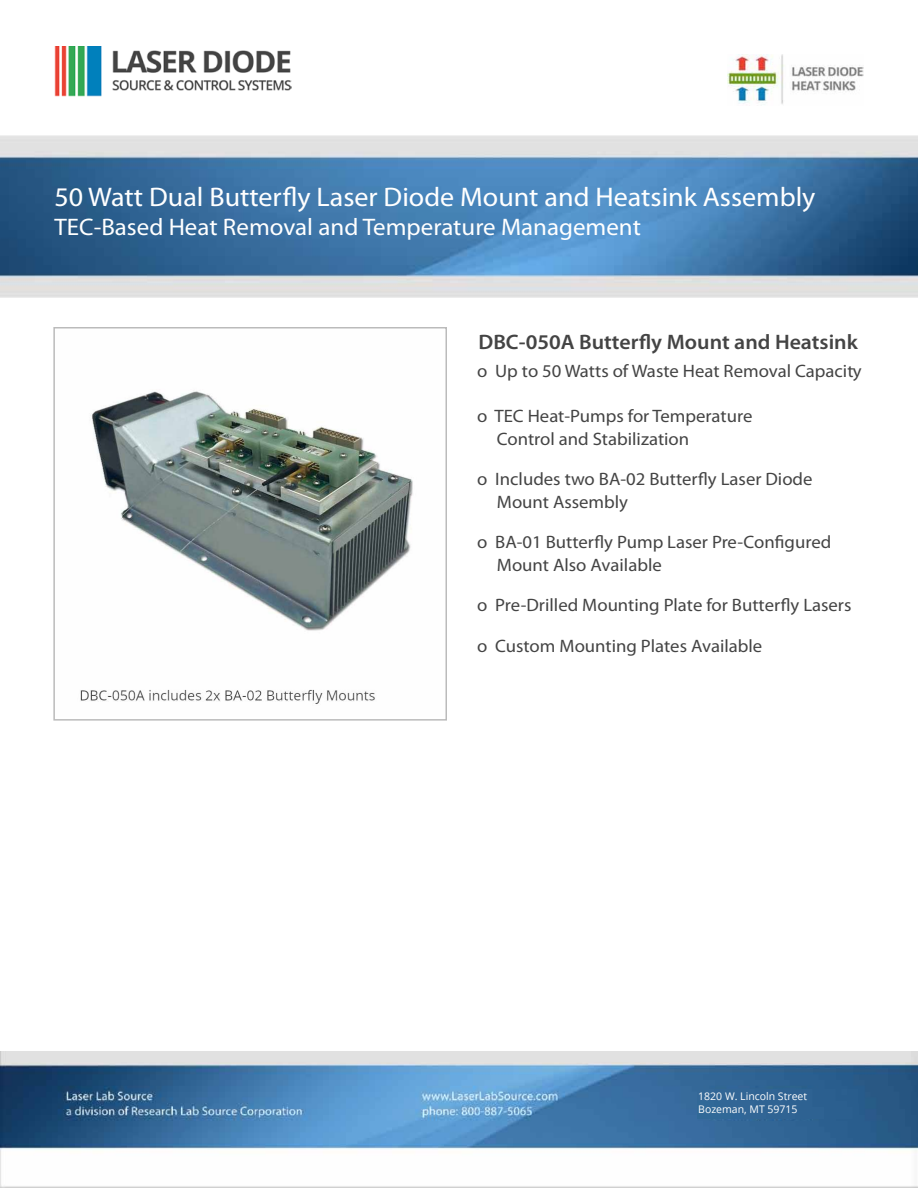
<style>
.page{position:relative;width:918px;height:1188px;background:#fff}
.page>*{position:absolute;margin:0;border:0;box-sizing:border-box;transform-origin:0 0}
.t1{font:27px "Myriad Pro";color:#fff;scale:1.04 1}
.t2{font:24px "Myriad Pro";color:#fff;scale:1.04 1}
.t3{font:600 21px "Myriad Pro";color:#444;scale:1.04 1}
.t4{font:18px/22.5px "Myriad Pro";color:#444;scale:1.04 1}
.t5{font:10.5px/12.6px "Open Sans";color:#fff}
</style>
<div class="page">
<img style="left:0;top:135px;width:918px;height:162px">
<img style="left:55px;top:47px;width:236px;height:49px">
<img style="left:1px;top:1052px;width:917px;height:135px">
<img style="left:80px;top:391px;width:333px;height:313px">
<div style="left:53px;top:327px;width:394px;height:394px;border:2px solid #bbb"></div>
<img style="left:728px;top:54px;width:136px;height:50px">
<div style="left:698px;top:1090px;width:160px;height:28px;background:#306494"></div>
<h1 class="t1" style="left:55px;top:180px;width:733px">50 Watt Dual Butterfly Laser Diode Mount and Heatsink Assembly</h1>
<h2 class="t2" style="left:55px;top:212px;width:565px">TEC-Based Heat Removal and Temperature Management</h2>
<p class="t3" style="left:478px;top:329px;width:366px">DBC-050A Butterfly Mount and Heatsink</p>
<p class="t4" style="left:477px;top:360px;width:371px">ο Up to 50 Watts of Waste Heat Removal Capacity</p>
<p class="t4" style="left:497px;top:405px;width:247px;text-indent:-20px">ο TEC Heat-Pumps for Temperature<br>Control and Stabilization</p>
<p class="t4" style="left:497px;top:468px;width:305px;text-indent:-20px">ο Includes two BA-02 Butterfly Laser Diode<br>Mount Assembly</p>
<p class="t4" style="left:497px;top:531px;width:323px;text-indent:-20px">ο BA-01 Butterfly Pump Laser Pre-Configured<br>Mount Also Available</p>
<p class="t4" style="left:477px;top:594px;width:362px">ο Pre-Drilled Mounting Plate for Butterfly Lasers</p>
<p class="t4" style="left:477px;top:634px;width:276px">ο Custom Mounting Plates Available</p>
<p class="t5" style="left:698px;top:1090px;width:110px">1820 W. Lincoln Street<br>Bozeman, MT 59715</p>
</div>
